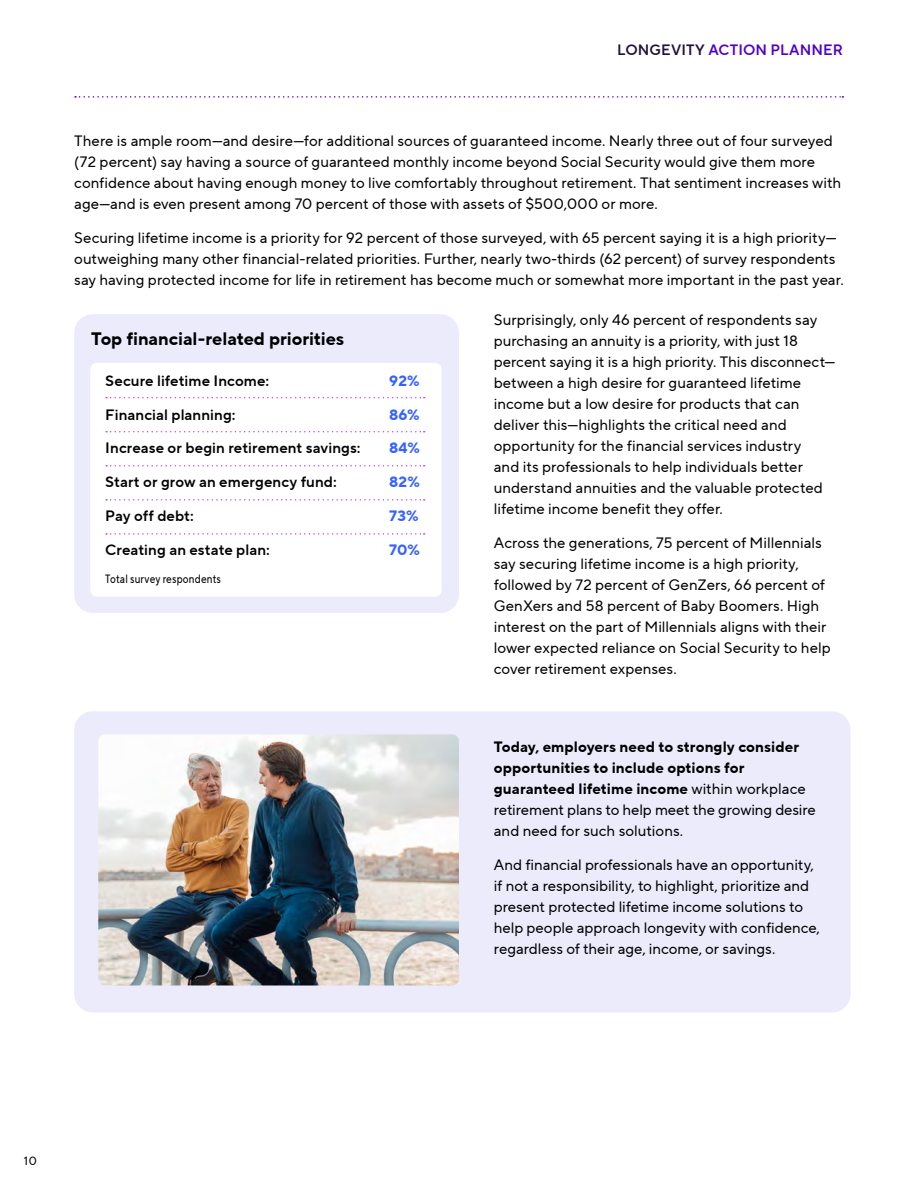
<style>
.page{position:relative;width:918px;height:1188px;background:#fff}
.page>*{position:absolute;margin:0;border:0;box-sizing:border-box;transform-origin:0 0}
.t1{font:700 18px "TT Norms Pro";letter-spacing:-.005em;color:#000}
.t2{font:15px/21px "TT Norms Pro";color:#000}
.t3{font:700 15px/21px "TT Norms Pro";letter-spacing:.005em;color:#000}
.t4{font:15px "TT Norms Pro Dm Bd";letter-spacing:.005em;color:#000}
.t5{font:15px "TT Norms Pro Dm Bd";letter-spacing:.005em;color:#4f00ca}
.t6{font:700 15px "TT Norms Pro";letter-spacing:.02em;color:#3562ff}
.t7{font:12px "TT Norms Pro Cond";letter-spacing:.015em;color:#000}
.t8{font:12px "TT Norms Pro";color:#000}
.s1{color:#20113e}
.s2{font-weight:400}
</style>
<div class="page">
<div style="left:74px;top:314px;width:385px;height:299px;background:#ebebfc;border-radius:18px"></div>
<div style="left:90px;top:363px;width:352px;height:234px;background:#fff;border-radius:7px"></div>
<svg style="left:106px;top:397px;width:319px;height:1px"></svg>
<svg style="left:106px;top:431px;width:319px;height:1px"></svg>
<svg style="left:106px;top:465px;width:319px;height:2px"></svg>
<svg style="left:106px;top:499px;width:319px;height:2px"></svg>
<svg style="left:106px;top:533px;width:319px;height:2px"></svg>
<svg style="left:75px;top:96px;width:768px;height:2px"></svg>
<div style="left:74px;top:711px;width:777px;height:301px;background:#ebebfc;border-radius:18px"></div>
<img style="left:98px;top:734px;width:361px;height:252px">
<p class="t5" style="left:617px;top:39px;width:227px"><span class="s1">LONGEVITY</span> ACTION PLANNER</p>
<p class="t2" style="left:74px;top:130px;width:768px">There is ample room—and desire—for additional sources of guaranteed income. Nearly three out of four surveyed (72 percent) say having a source of guaranteed monthly income beyond Social Security would give them more confidence about having enough money to live comfortably throughout retirement. That sentiment increases with age—and is even present among 70 percent of those with assets of $500,000 or more.</p>
<p class="t2" style="left:74px;top:228px;width:771px">Securing lifetime income is a priority for 92 percent of those surveyed, with 65 percent saying it is a high priority— outweighing many other financial-related priorities. Further, nearly two-thirds (62 percent) of survey respondents say having protected income for life in retirement has become much or somewhat more important in the past year.</p>
<h3 class="t1" style="left:91px;top:326px;width:255px">Top financial-related priorities</h3>
<p class="t4" style="left:105px;top:370px;width:165px">Secure lifetime Income:</p>
<p class="t6" style="left:389px;top:369px;width:32px">92%</p>
<p class="t4" style="left:105px;top:403px;width:132px">Financial planning:</p>
<p class="t6" style="left:389px;top:403px;width:32px">86%</p>
<p class="t4" style="left:105px;top:437px;width:257px">Increase or begin retirement savings:</p>
<p class="t6" style="left:389px;top:437px;width:32px">84%</p>
<p class="t4" style="left:105px;top:471px;width:233px">Start or grow an emergency fund:</p>
<p class="t6" style="left:389px;top:471px;width:32px">82%</p>
<p class="t4" style="left:105px;top:505px;width:90px">Pay off debt:</p>
<p class="t6" style="left:389px;top:504px;width:31px">73%</p>
<p class="t4" style="left:105px;top:538px;width:166px">Creating an estate plan:</p>
<p class="t6" style="left:389px;top:538px;width:32px">70%</p>
<p class="t7" style="left:105px;top:571px;width:117px">Total survey respondents</p>
<p class="t2" style="left:494px;top:309px;width:343px">Surprisingly, only 46 percent of respondents say purchasing an annuity is a priority, with just 18 percent saying it is a high priority. This disconnect— between a high desire for guaranteed lifetime income but a low desire for products that can deliver this—highlights the critical need and opportunity for the financial services industry<br>and its professionals to help individuals better understand annuities and the valuable protected lifetime income benefit they offer.</p>
<p class="t2" style="left:494px;top:532px;width:338px">Across the generations, 75 percent of Millennials say securing lifetime income is a high priority, followed by 72 percent of GenZers, 66 percent of GenXers and 58 percent of Baby Boomers. High interest on the part of Millennials aligns with their lower expected reliance on Social Security to help cover retirement expenses.</p>
<p class="t3" style="left:494px;top:736px;width:324px">Today, employers need to strongly consider opportunities to include options for guaranteed lifetime income <span class="s2">within workplace retirement plans to help meet the growing desire and need for such solutions.</span></p>
<p class="t2" style="left:494px;top:854px;width:328px">And financial professionals have an opportunity, if not a responsibility, to highlight, prioritize and present protected lifetime income solutions to help people approach longevity with confidence, regardless of their age, income, or savings.</p>
<p class="t8" style="left:24px;top:1153px;width:14px">10</p>
</div>
